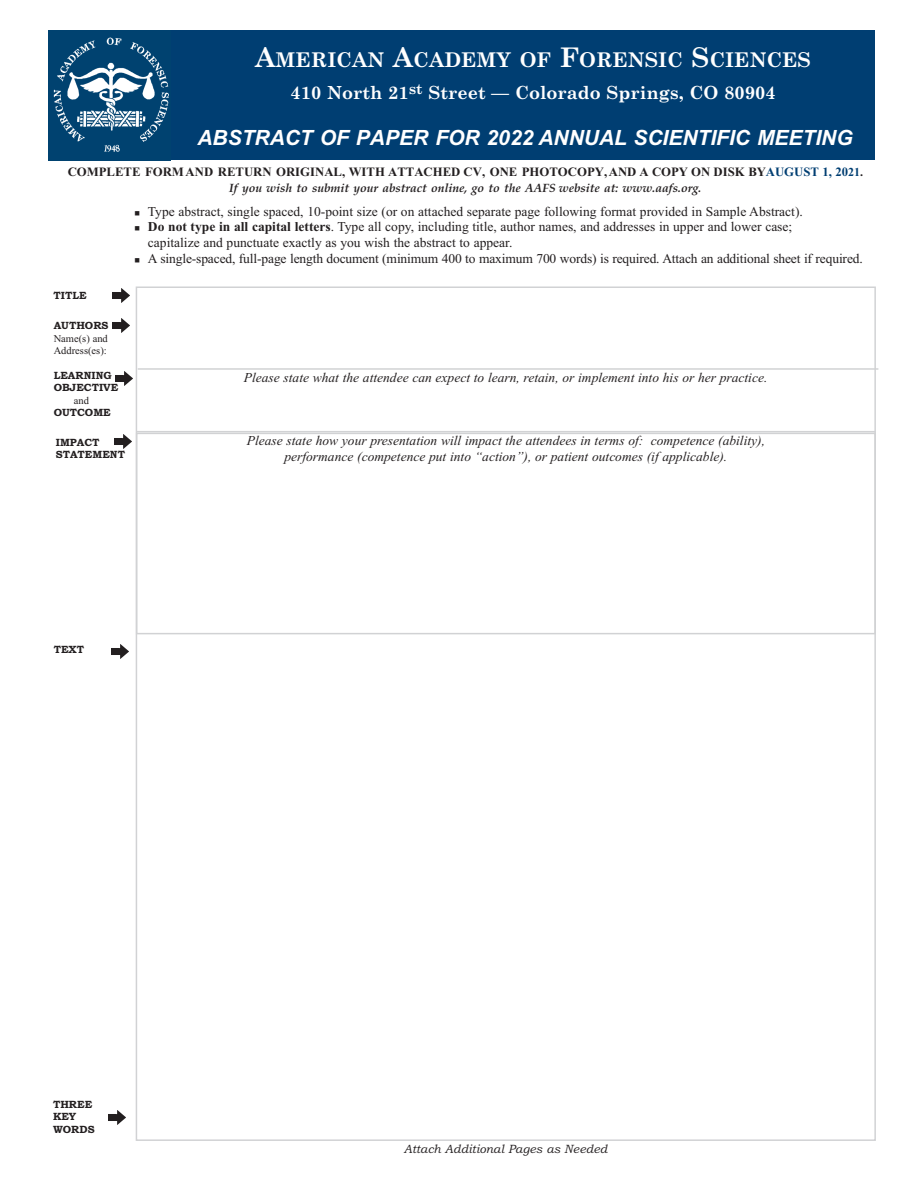
<style>
.page{position:relative;width:918px;height:1188px;background:#fff}
.page>*{position:absolute;margin:0;border:0;box-sizing:border-box;transform-origin:0 0}
.t1{font:italic 700 21px "Arial";color:#fff}
.t2{font:700 20.25px "Century Schoolbook";color:#fff}
.t3{font:700 18px "Century Schoolbook";color:#fff}
.t4{font:13.5px/16.2px "Times New Roman";color:#231f20}
.t5{font:italic 13.5px/16.2px "Times New Roman";color:#231f20;text-align:center}
.t6{font:700 12.75px "Times New Roman";color:#231f20}
.t7{font:italic 700 12px "Book Antiqua";color:#231f20}
.t8{font:italic 12px "Bookman Old Style";color:#231f20}
.t9{font:700 10.5px/12.6px "Bookman Old Style";color:#231f20}
.t10{font:10.5px/12.6px "Times New Roman";color:#231f20}
.s1{font-size:27px}
.s2{color:#003e72}
.s3{font-size:12px;color:#003e72}
.s4{font-size:12px}
.s5{font-weight:700}
</style>
<div class="page">
<div style="left:171px;top:30px;width:704px;height:130px;background:#003e72"></div>
<img style="left:113px;top:288px;width:17px;height:14px">
<hr style="left:138px;top:368px;width:740px;height:2px;background:#d1d2d4">
<hr style="left:137px;top:431px;width:739px;height:1px;background:#d1d2d4">
<img style="left:112px;top:319px;width:17px;height:13px">
<img style="left:115px;top:372px;width:17px;height:13px">
<img style="left:112px;top:645px;width:17px;height:14px">
<img style="left:109px;top:1111px;width:17px;height:14px">
<img style="left:48px;top:30px;width:123px;height:130px">
<div style="left:136px;top:433px;width:740px;height:201px;border:2px solid #d1d2d4"></div>
<img style="left:115px;top:435px;width:17px;height:14px">
<h2 class="t2" style="left:255px;top:48px;width:558px"><span class="s1">A</span>MERICAN <span class="s1">A</span>CADEMY OF <span class="s1">F</span>ORENSIC <span class="s1">S</span>CIENCES</h2>
<h3 class="t3" style="left:290px;top:82px;width:487px">410 North 21<sup>st</sup> Street — Colorado Springs, CO 80904</h3>
<h1 class="t1" style="left:197px;top:125px;width:657px">ABSTRACT OF PAPER FOR 2022 ANNUAL SCIENTIFIC MEETING</h1>
<p class="t6" style="left:68px;top:165px;width:797px">COMPLETE FORM AND RETURN ORIGINAL, WITH ATTACHED CV, ONE PHOTOCOPY, AND A COPY ON DISK BY <span class="s2">AUGUST 1, 20</span><span class="s3">21</span><span class="s4">.</span></p>
<p class="t7" style="left:229px;top:181px;width:474px">If you wish to submit your abstract online, go to the AAFS website at: www.aafs.org.</p>
<p class="t4" style="left:134px;top:203px;width:670px">■ Type abstract, single spaced, 10-point size (or on attached separate page following format provided in Sample Abstract).</p>
<p class="t4" style="left:148px;top:218px;width:646px;text-indent:-14px">■ <span class="s5">Do not type in all capital letters</span>. Type all copy, including title, author names, and addresses in upper and lower case; capitalize and punctuate exactly as you wish the abstract to appear.</p>
<p class="t4" style="left:134px;top:251px;width:730px">■ A single-spaced, full-page length document (minimum 400 to maximum 700 words) is required. Attach an additional sheet if required.</p>
<p class="t9" style="left:53px;top:289px;width:35px">TITLE</p>
<p class="t9" style="left:54px;top:319px;width:56px">AUTHORS</p>
<p class="t10" style="left:54px;top:332px;width:56px">Name(s) and<br>Address(es):</p>
<p class="t9" style="left:54px;top:369px;width:66px">LEARNING<br>OBJECTIVE</p>
<p class="t10" style="left:74px;top:394px;width:17px">and</p>
<p class="t9" style="left:54px;top:406px;width:59px">OUTCOME</p>
<p class="t9" style="left:56px;top:436px;width:71px">IMPACT<br>STATEMENT</p>
<p class="t9" style="left:54px;top:643px;width:32px">TEXT</p>
<p class="t5" style="left:244px;top:370px;width:525px">Please state what the attendee can expect to learn, retain, or implement into his or her practice.</p>
<p class="t5" style="left:247px;top:432px;width:520px">Please state how your presentation will impact the attendees in terms of: competence (ability), performance (competence put into “action”), or patient outcomes (if applicable).</p>
<p class="t9" style="left:53px;top:1098px;width:43px">THREE<br>KEY<br>WORDS</p>
<p class="t8" style="left:404px;top:1142px;width:205px">Attach Additional Pages as Needed</p>
</div>
